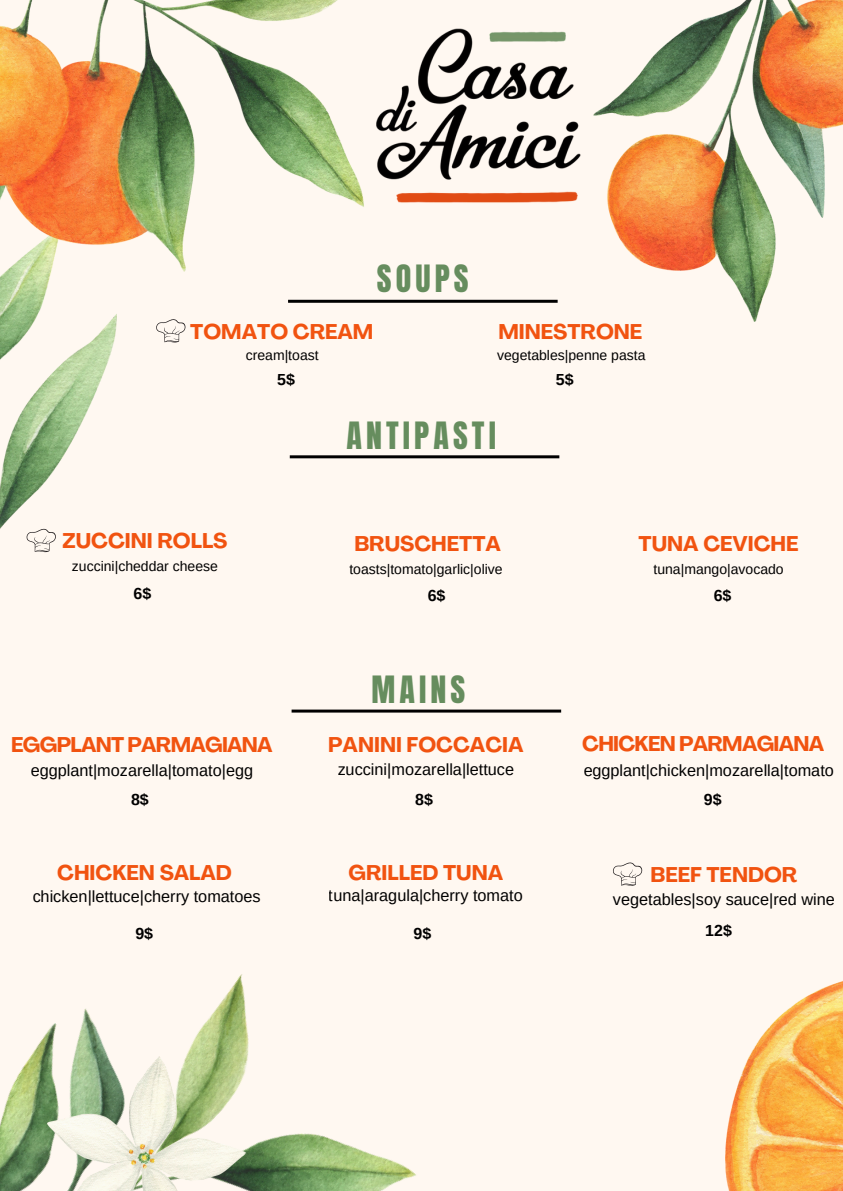
<style>
.page{position:relative;width:843px;height:1191px;background:#fff}
.page>*{position:absolute;margin:0;border:0;box-sizing:border-box;transform-origin:0 0}
.t1{font:32px "Anton";letter-spacing:.13em;color:#668d5e}
.t2{font:700 21px "Agrandir";color:#f15310}
.t3{font:700 21px "Agrandir";letter-spacing:-.035em;color:#f15310}
.t4{font:16.3px "Arimo";color:#000}
.t5{font:700 16px "Arimo";color:#000}
.t6{font:14px "Arimo";color:#000}
</style>
<div class="page">
<div style="left:0;top:0;width:842px;height:1190px;background:#fff8f1"></div>
<img style="left:388px;top:28px;width:183px;height:175px">
<hr style="left:288px;top:300px;width:269px;height:3px;background:#000">
<hr style="left:290px;top:455px;width:269px;height:3px;background:#000">
<hr style="left:291px;top:709px;width:270px;height:3px;background:#000">
<svg style="left:613px;top:862px;width:29px;height:23px"></svg>
<img style="left:0;top:271px;width:117px;height:282px">
<svg style="left:27px;top:529px;width:29px;height:23px"></svg>
<svg style="left:156px;top:319px;width:29px;height:23px"></svg>
<img style="left:571px;top:0;width:271px;height:321px">
<img style="left:0;top:0;width:388px;height:271px">
<img style="left:0;top:974px;width:416px;height:216px">
<img style="left:725px;top:981px;width:117px;height:209px">
<img style="left:48px;top:1056px;width:197px;height:134px">
<h1 class="t1" style="left:377px;top:256px;width:93px">SOUPS</h1>
<p class="t2" style="left:190px;top:323px;width:184px">TOMATO CREAM</p>
<p class="t6" style="left:246px;top:347px;width:74px">cream|toast</p>
<p class="t5" style="left:277px;top:370px;width:19px">5$</p>
<p class="t2" style="left:498px;top:323px;width:145px">MINESTRONE</p>
<p class="t6" style="left:497px;top:347px;width:150px">vegetables|penne pasta</p>
<p class="t5" style="left:555px;top:370px;width:19px">5$</p>
<h1 class="t1" style="left:346px;top:412px;width:151px">ANTIPASTI</h1>
<p class="t2" style="left:62px;top:532px;width:166px">ZUCCINI ROLLS</p>
<p class="t2" style="left:354px;top:535px;width:148px">BRUSCHETTA</p>
<p class="t2" style="left:638px;top:535px;width:161px">TUNA CEVICHE</p>
<p class="t6" style="left:72px;top:558px;width:147px">zuccini|cheddar cheese</p>
<p class="t6" style="left:349px;top:560px;width:155px">toasts|tomato|garlic|olive</p>
<p class="t6" style="left:653px;top:561px;width:132px">tuna|mango|avocado</p>
<p class="t5" style="left:133px;top:584px;width:19px">6$</p>
<p class="t5" style="left:427px;top:586px;width:19px">6$</p>
<p class="t5" style="left:713px;top:586px;width:19px">6$</p>
<h1 class="t1" style="left:371px;top:666px;width:95px">MAINS</h1>
<p class="t3" style="left:11px;top:736px;width:263px">EGGPLANT PARMAGIANA</p>
<p class="t2" style="left:328px;top:736px;width:197px">PANINI FOCCACIA</p>
<p class="t3" style="left:582px;top:735px;width:243px">CHICKEN PARMAGIANA</p>
<p class="t4" style="left:31px;top:760px;width:224px">eggplant|mozarella|tomato|egg</p>
<p class="t4" style="left:337px;top:760px;width:178px">zuccini|mozarella|lettuce</p>
<p class="t4" style="left:583px;top:760px;width:252px">eggplant|chicken|mozarella|tomato</p>
<p class="t5" style="left:131px;top:790px;width:19px">8$</p>
<p class="t5" style="left:415px;top:790px;width:19px">8$</p>
<p class="t5" style="left:703px;top:790px;width:19px">9$</p>
<p class="t2" style="left:57px;top:864px;width:176px">CHICKEN SALAD</p>
<p class="t4" style="left:32px;top:887px;width:230px">chicken|lettuce|cherry tomatoes</p>
<p class="t5" style="left:135px;top:924px;width:19px">9$</p>
<p class="t2" style="left:348px;top:864px;width:156px">GRILLED TUNA</p>
<p class="t4" style="left:329px;top:885px;width:195px">tuna|aragula|cherry tomato</p>
<p class="t5" style="left:413px;top:924px;width:19px">9$</p>
<p class="t2" style="left:650px;top:866px;width:148px">BEEF TENDOR</p>
<p class="t4" style="left:612px;top:890px;width:223px">vegetables|soy sauce|red wine</p>
<p class="t5" style="left:705px;top:921px;width:28px">12$</p>
</div>
